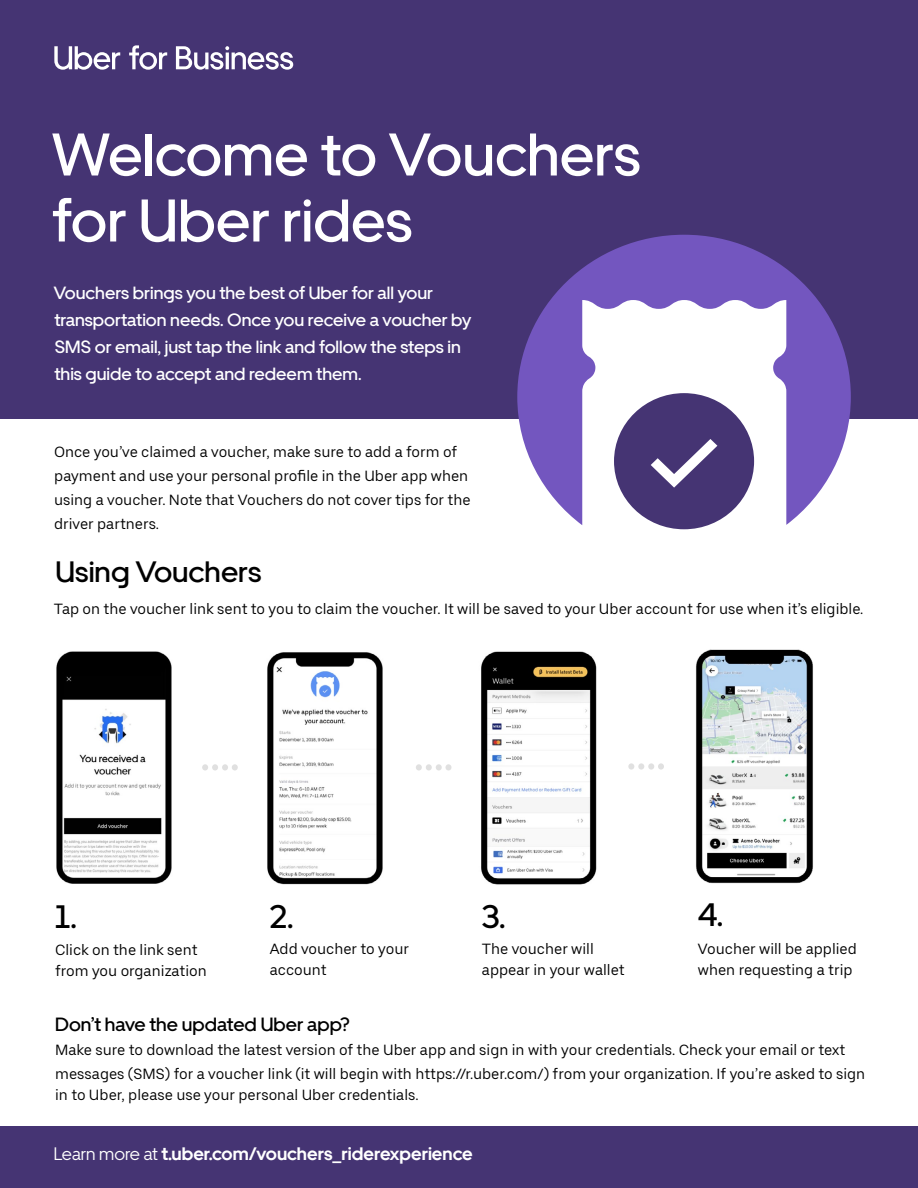
<style>
.page{position:relative;width:918px;height:1188px;background:#fff}
.page>*{position:absolute;margin:0;border:0;box-sizing:border-box;transform-origin:0 0}
.t1{font:500 60px/66px "Uber Move";color:#fff}
.t2{font:500 33px "Uber Move";color:#000}
.t3{font:500 30px "Uber Move";color:#000}
.t4{font:500 19.5px "Uber Move";color:#000}
.t5{font:500 18px/27px "Uber Move";color:#fff}
.t6{font:700 18px "Uber Move";color:#fff}
.t7{font:15px/21px "Uber Move Text";color:#000}
.s1{font-weight:400}
</style>
<div class="page">
<div style="left:0;top:1126px;width:918px;height:62px;background:#453473"></div>
<div style="left:0;top:0;width:918px;height:418px;background:#453473"></div>
<div style="left:202px;top:764px;width:6px;height:7px;background:#e0e0e0;border-radius:50%"></div>
<div style="left:212px;top:764px;width:6px;height:7px;background:#e0e0e0;border-radius:50%"></div>
<div style="left:222px;top:764px;width:6px;height:7px;background:#e0e0e0;border-radius:50%"></div>
<div style="left:232px;top:764px;width:6px;height:7px;background:#e0e0e0;border-radius:50%"></div>
<div style="left:416px;top:764px;width:6px;height:7px;background:#e0e0e0;border-radius:50%"></div>
<div style="left:426px;top:764px;width:6px;height:7px;background:#e0e0e0;border-radius:50%"></div>
<div style="left:436px;top:764px;width:6px;height:7px;background:#e0e0e0;border-radius:50%"></div>
<div style="left:445px;top:764px;width:7px;height:7px;background:#e0e0e0;border-radius:50%"></div>
<svg style="left:54px;top:46px;width:66px;height:24px"></svg>
<svg style="left:129px;top:45px;width:38px;height:25px"></svg>
<svg style="left:176px;top:46px;width:117px;height:24px"></svg>
<div style="left:628px;top:763px;width:6px;height:7px;background:#e0e0e0;border-radius:50%"></div>
<div style="left:638px;top:763px;width:6px;height:7px;background:#e0e0e0;border-radius:50%"></div>
<div style="left:648px;top:763px;width:6px;height:7px;background:#e0e0e0;border-radius:50%"></div>
<div style="left:658px;top:763px;width:6px;height:7px;background:#e0e0e0;border-radius:50%"></div>
<img style="left:56px;top:651px;width:116px;height:232px">
<img style="left:267px;top:652px;width:116px;height:233px">
<img style="left:481px;top:651px;width:116px;height:234px">
<img style="left:696px;top:649px;width:117px;height:234px">
<svg style="left:517px;top:235px;width:334px;height:290px"></svg>
<div style="left:614px;top:393px;width:140px;height:136px;background:#453473;border-radius:50%"></div>
<svg style="left:651px;top:439px;width:66px;height:49px"></svg>
<h1 class="t1" style="left:52px;top:121px;width:591px">Welcome to Vouchers for Uber rides</h1>
<p class="t5" style="left:54px;top:279px;width:419px">Vouchers brings you the best of Uber for all your transportation needs. Once you receive a voucher by SMS or email, just tap the link and follow the steps in this guide to accept and redeem them.</p>
<p class="t7" style="left:54px;top:440px;width:418px;line-height:24px">Once you’ve claimed a voucher, make sure to add a form of payment and use your personal profile in the Uber app when using a voucher. Note that Vouchers do not cover tips for the driver partners.</p>
<h3 class="t3" style="left:56px;top:553px;width:208px">Using Vouchers</h3>
<p class="t7" style="left:54px;top:598px;width:811px">Tap on the voucher link sent to you to claim the voucher. It will be saved to your Uber account for use when it’s eligible.</p>
<h2 class="t2" style="left:55px;top:896px;width:23px">1.</h2>
<h2 class="t2" style="left:270px;top:896px;width:25px">2.</h2>
<h2 class="t2" style="left:482px;top:896px;width:25px">3.</h2>
<h2 class="t2" style="left:698px;top:894px;width:27px">4.</h2>
<p class="t7" style="left:698px;top:938px;width:161px">Voucher will be applied when requesting a trip</p>
<p class="t7" style="left:270px;top:938px;width:141px">Add voucher to your account</p>
<p class="t7" style="left:482px;top:938px;width:144px">The voucher will appear in your wallet</p>
<p class="t7" style="left:55px;top:939px;width:153px">Click on the link sent from you organization</p>
<h3 class="t4" style="left:55px;top:1012px;width:296px">Don’t have the updated Uber app?</h3>
<p class="t7" style="left:55px;top:1037px;width:812px;line-height:24px">Make sure to download the latest version of the Uber app and sign in with your credentials. Check your email or text messages (SMS) for a voucher link (it will begin with https://r.uber.com/) from your organization. If you’re asked to sign</p>
<p class="t7" style="left:55px;top:1084px;width:365px">in to Uber, please use your personal Uber credentials.</p>
<p class="t6" style="left:54px;top:1142px;width:420px"><span class="s1">Learn more at</span> t.uber.com/vouchers_riderexperience</p>
</div>
